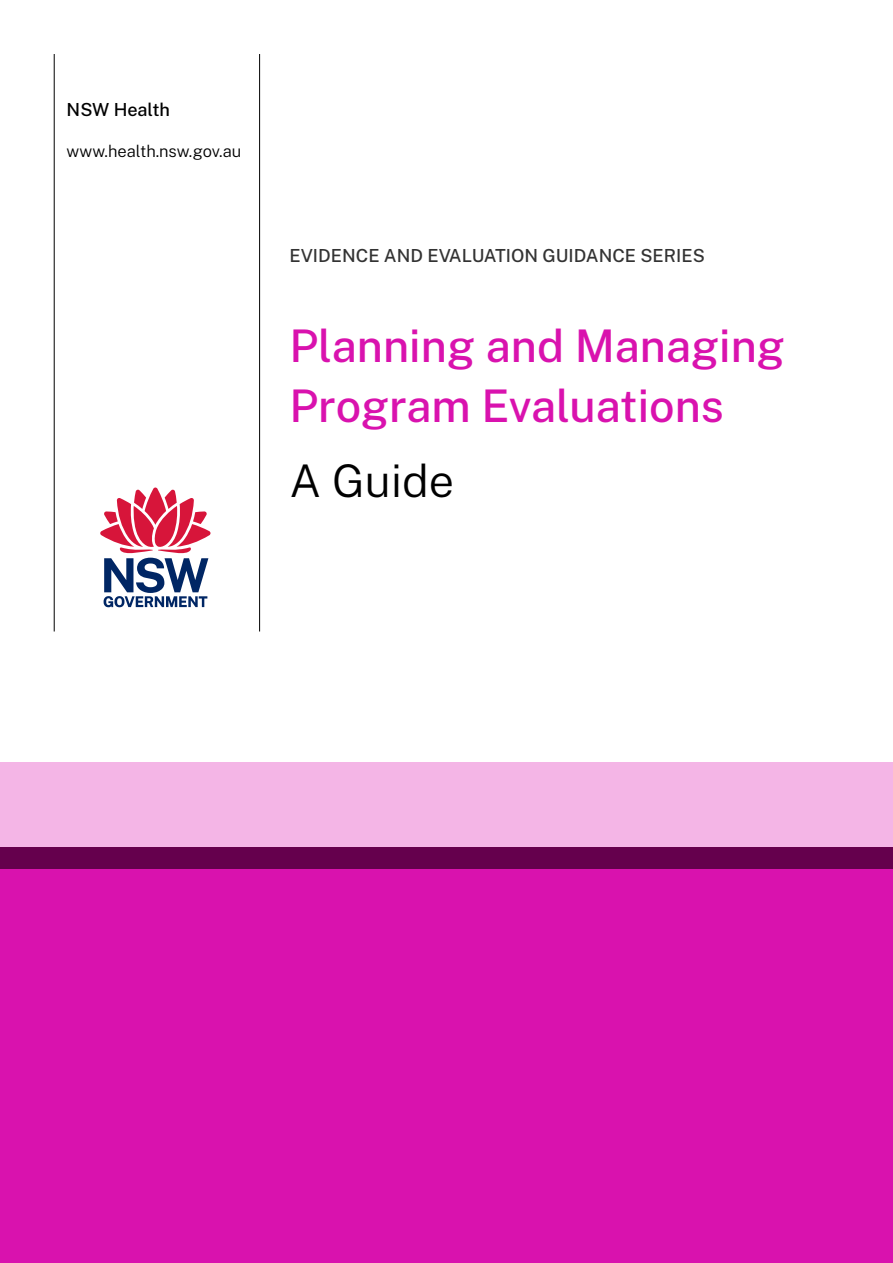
<style>
.page{position:relative;width:893px;height:1263px;background:#fff}
.page>*{position:absolute;margin:0;border:0;box-sizing:border-box;transform-origin:0 0}
.t1{font:500 45px/60px "Public Sans";color:#d912ae}
.t2{font:300 45px "Public Sans";color:#000}
.t3{font:500 18px "Public Sans";color:#333}
.t4{font:500 18px "Public Sans";letter-spacing:-.005em;color:#000}
.t5{font:300 16.5px "Public Sans";color:#000}
</style>
<div class="page">
<div style="left:0;top:868px;width:893px;height:395px;background:#d912ae"></div>
<div style="left:0;top:847px;width:893px;height:21px;background:#65004d"></div>
<div style="left:0;top:762px;width:893px;height:85px;background:#f4b5e6"></div>
<hr style="left:54px;top:54px;width:1px;height:577px;background:#000">
<svg style="left:100px;top:487px;width:111px;height:120px"></svg>
<hr style="left:259px;top:54px;width:1px;height:577px;background:#000">
<p class="t4" style="left:67px;top:97px;width:105px">NSW Health</p>
<p class="t5" style="left:67px;top:140px;width:176px">www.health.nsw.gov.au</p>
<p class="t3" style="left:289px;top:242px;width:417px">EVIDENCE AND EVALUATION GUIDANCE SERIES</p>
<p class="t1" style="left:289px;top:313px;width:497px">Planning and Managing<br>Program Evaluations</p>
<p class="t2" style="left:289px;top:449px;width:166px">A Guide</p>
</div>
